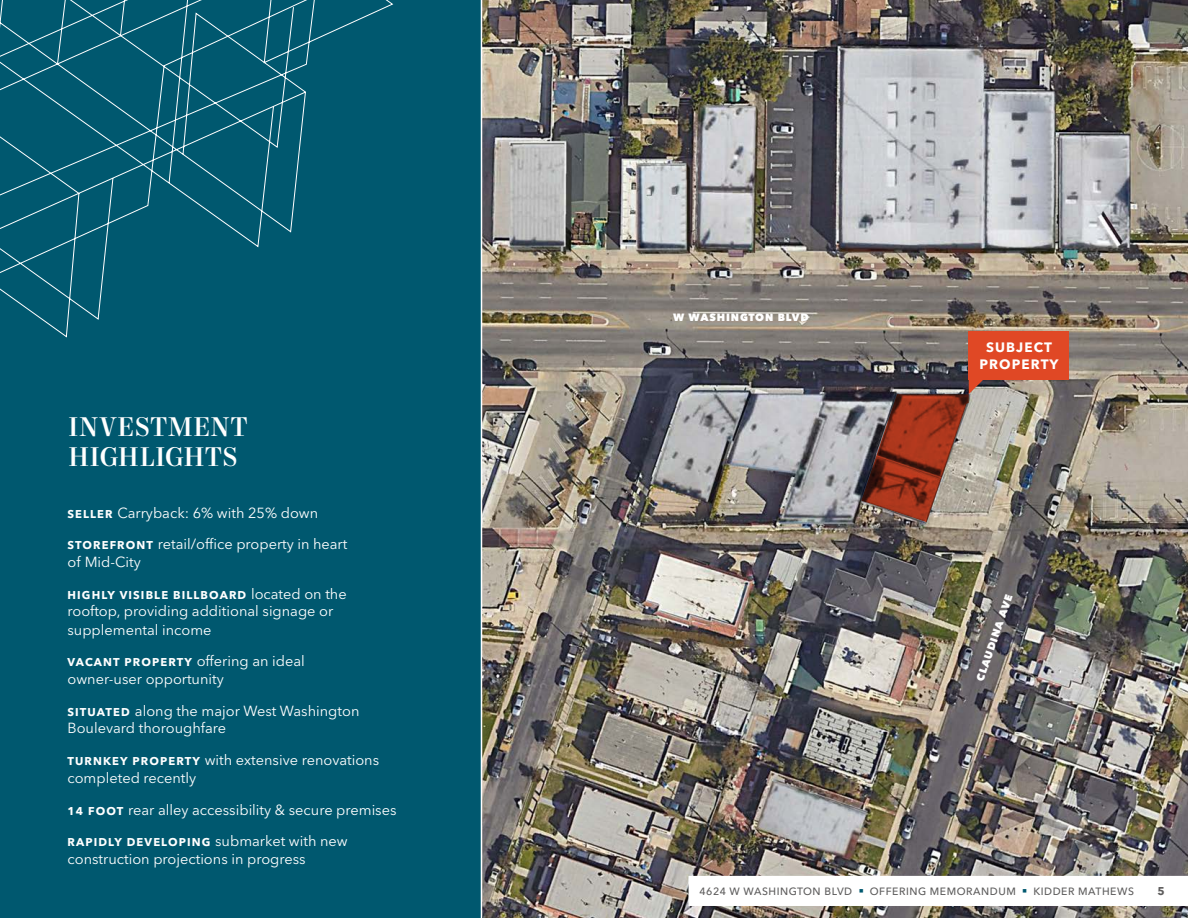
<style>
.page{position:relative;width:1188px;height:918px;background:#fff}
.page>*{position:absolute;margin:0;border:0;box-sizing:border-box;transform-origin:0 0}
.Headline_-_Level_2{font:500 27px/30px "Mort Modern 09";letter-spacing:.005em;color:#fff}
.Bullets_-_Level_1{font:14.55px/18px "Avenir Next LT Pro";color:#fff}
.Subject_Property_Cal{font:700 13.5px/16.5px "Avenir Next LT Pro";letter-spacing:.08em;color:#fff;text-align:center}
.Bullets_-_Level_1-2{font:700 11.25px "Avenir Next LT Pro";letter-spacing:.1em;color:#fff}
.t1{font:700 11.25px "Avenir Next LT Pro";color:#5e5d5d}
.t2{font:500 10.5px "Avenir Next LT Pro";letter-spacing:.05em;color:#5e5d5d}
.Street_Names_-_Aeria{font:800 10.5px "Avenir Next LT Pro";letter-spacing:.08em;color:#fff}
.s1{font-weight:700;font-size:11.25px}
.s2{font-weight:400;font-size:14.55px}
.s3{color:#00586f}
</style>
<div class="page">
<div style="left:0;top:0;width:481px;height:918px;background:#00586f"></div>
<svg style="left:0;top:0;width:394px;height:338px"></svg>
<img style="left:482px;top:0;width:706px;height:918px">
<div style="left:969px;top:331px;width:100px;height:48px;background:#e04825"></div>
<svg style="left:861px;top:379px;width:123px;height:143px;background:#925f52"></svg>
<svg style="left:688px;top:876px;width:500px;height:30px"></svg>
<p class="Headline_-_Level_2" style="left:68px;top:413px;width:181px">INVESTMENT<br>HIGHLIGHTS</p>
<p class="Bullets_-_Level_1" style="left:68px;top:503px;width:252px"><span class="s1">SELLER</span> Carryback: 6% with 25% down</p>
<p class="Bullets_-_Level_1" style="left:68px;top:535px;width:281px"><span class="s1">STOREFRONT</span> retail/office property in heart of Mid-City</p>
<p class="Bullets_-_Level_1-2" style="left:68px;top:588px;width:281px">HIGHLY VISIBLE BILLBOARD <span class="s2">located on the</span></p>
<p class="Bullets_-_Level_1" style="left:67px;top:602px;width:267px">rooftop, providing additional signage or supplemental income</p>
<p class="Bullets_-_Level_1" style="left:68px;top:652px;width:239px"><span class="s1">VACANT PROPERTY</span> offering an ideal owner-user opportunity</p>
<p class="Bullets_-_Level_1" style="left:68px;top:701px;width:293px"><span class="s1">SITUATED</span> along the major West Washington<br>Boulevard thoroughfare</p>
<p class="Bullets_-_Level_1" style="left:67px;top:751px;width:313px"><span class="s1">TURNKEY PROPERTY</span> with extensive renovations completed recently</p>
<p class="Bullets_-_Level_1" style="left:68px;top:800px;width:331px"><span class="s1">14 FOOT</span> rear alley accessibility &amp; secure premises</p>
<p class="Bullets_-_Level_1-2" style="left:68px;top:835px;width:282px">RAPIDLY DEVELOPING <span class="s2">submarket with new</span></p>
<p class="Bullets_-_Level_1" style="left:68px;top:850px;width:240px">construction projections in progress</p>
<p class="Street_Names_-_Aeria" style="left:673px;top:311px;width:137px">W WASHINGTON BLVD</p>
<p class="Subject_Property_Cal" style="left:980px;top:339px;width:80px">SUBJECT<br>PROPERTY</p>
<p class="Street_Names_-_Aeria" style="left:974px;top:679px;width:93px;rotate:-71deg">CLAUDINA AVE</p>
<p class="t2" style="left:699px;top:885px;width:436px">4624 W WASHINGTON BLVD <span class="s3">■</span> OFFERING MEMORANDUM <span class="s3">■</span> KIDDER MATHEWS</p>
<p class="t1" style="left:1157px;top:884px;width:9px">5</p>
</div>
